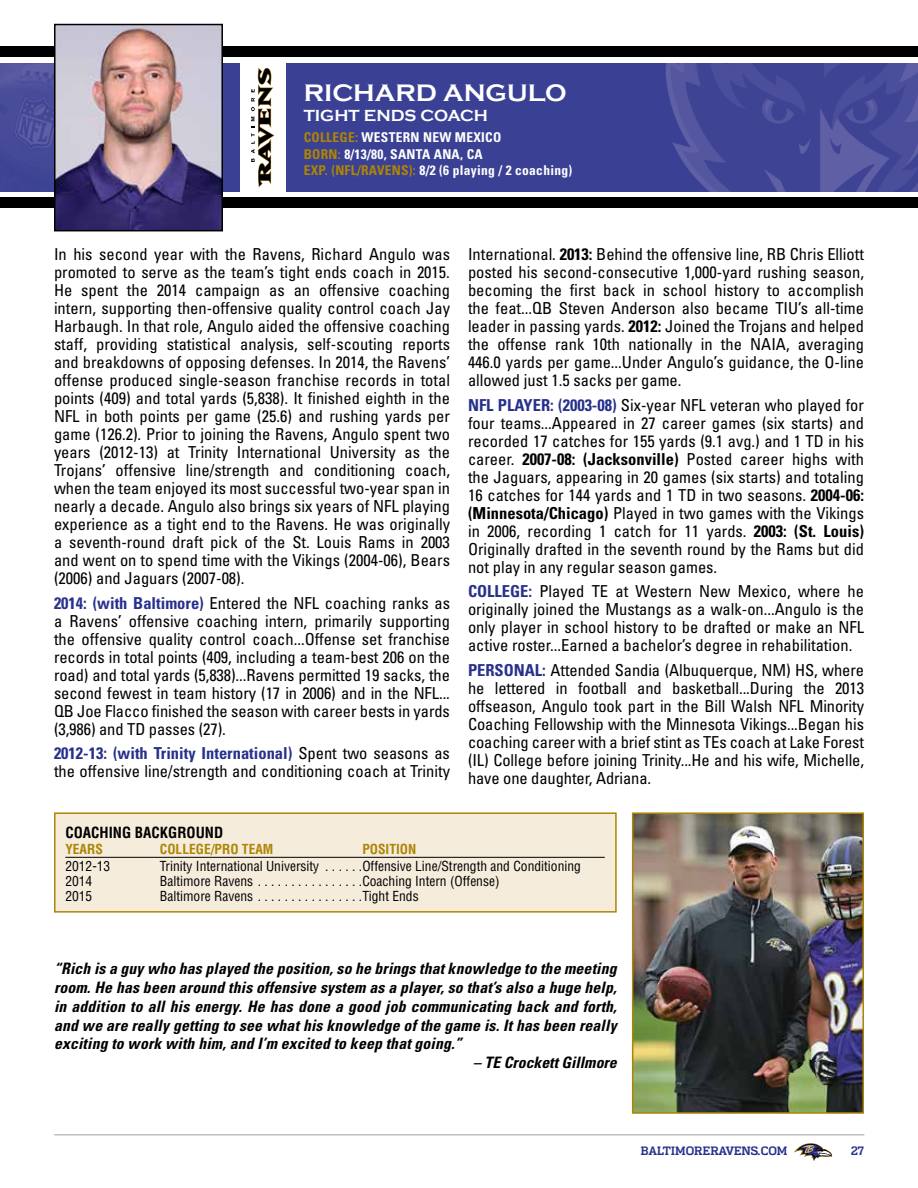
<style>
.page{position:relative;width:918px;height:1188px;background:#fff}
.page>*{position:absolute;margin:0;border:0;box-sizing:border-box;transform-origin:0 0}
.t1{font:700 24.6px "Copperplate Gothic";color:#fff}
.t2{font:condensed 16.5px/18px "Univers LT Std";color:#000;text-align:justify}
.t3{font:700 16.5px "Copperplate Gothic";color:#fff}
.t4{font:italic 700 condensed 15.75px/18.8px "Univers LT Std";letter-spacing:.01em;color:#000;text-align:justify}
.t5{font:700 condensed 15px "Helvetica LT Std";color:#000}
.t6{font:condensed 13.5px "Helvetica LT Std";color:#000}
.t7{font:700 condensed 13.5px/16.5px "Univers LT Std";letter-spacing:.02em;color:#fff}
.t8{font:700 condensed 13.5px "Helvetica LT Std";color:#ad8505}
.t9{font:12px "Endzone";color:#27318b}
.s1{color:#ad8505}
.s2{font-weight:700;color:#27318b}
.s3{font-weight:700}
</style>
<div class="page">
<hr style="left:54px;top:1134px;width:810px;height:2px;background:#bcbec0">
<svg style="left:794px;top:1143px;width:39px;height:18px"></svg>
<div style="left:54px;top:812px;width:563px;height:101px;background:#f5ecdc;border:2px solid #ad8505"></div>
<div style="left:0;top:46px;width:918px;height:11px;background:#000"></div>
<div style="left:0;top:197px;width:918px;height:11px;background:#000"></div>
<img style="left:0;top:64px;width:918px;height:127px">
<div style="left:241px;top:60px;width:45px;height:135px;background:#fff"></div>
<svg style="left:251px;top:68px;width:24px;height:120px"></svg>
<img style="left:57px;top:27px;width:163px;height:201px">
<div style="left:54px;top:24px;width:169px;height:207px;border:2px solid #000"></div>
<hr style="left:65px;top:857px;width:540px;height:1px;background:#000">
<img style="left:635px;top:815px;width:226px;height:296px">
<div style="left:632px;top:812px;width:232px;height:302px;border:2px solid #ad8505"></div>
<h1 class="t1" style="left:304px;top:80px;width:265px">RICHARD ANGULO</h1>
<p class="t3" style="left:304px;top:106px;width:186px">TIGHT ENDS COACH</p>
<p class="t7" style="left:304px;top:129px;width:270px"><span class="s1">COLLEGE:</span> WESTERN NEW MEXICO<br><span class="s1">BORN:</span> 8/13/80, SANTA ANA, CA<br><span class="s1">EXP. (NFL/RAVENS):</span> 8/2 (6 playing / 2 coaching)</p>
<p class="t2" style="left:54px;top:245px;width:398px">In his second year with the Ravens, Richard Angulo was promoted to serve as the team’s tight ends coach in 2015.<br>He spent the 2014 campaign as an offensive coaching intern, supporting then-offensive quality control coach Jay Harbaugh. In that role, Angulo aided the offensive coaching staff, providing statistical analysis, self-scouting reports and breakdowns of opposing defenses. In 2014, the Ravens’ offense produced single-season franchise records in total points (409) and total yards (5,838). It finished eighth in the NFL in both points per game (25.6) and rushing yards per game (126.2). Prior to joining the Ravens, Angulo spent two years (2012-13) at Trinity International University as the Trojans’ offensive line/strength and conditioning coach, when the team enjoyed its most successful two-year span in nearly a decade. Angulo also brings six years of NFL playing experience as a tight end to the Ravens. He was originally a seventh-round draft pick of the St. Louis Rams in 2003 and went on to spend time with the Vikings (2004-06), Bears (2006) and Jaguars (2007-08).</p>
<p class="t2" style="left:54px;top:594px;width:398px"><span class="s2">2014: (with Baltimore)</span> Entered the NFL coaching ranks as a Ravens’ offensive coaching intern, primarily supporting the offensive quality control coach...Offense set franchise records in total points (409, including a team-best 206 on the road) and total yards (5,838)...Ravens permitted 19 sacks, the second fewest in team history (17 in 2006) and in the NFL...<br>QB Joe Flacco finished the season with career bests in yards (3,986) and TD passes (27).</p>
<p class="t2" style="left:54px;top:744px;width:398px"><span class="s2">2012-13: (with Trinity International)</span> Spent two seasons as the offensive line/strength and conditioning coach at Trinity</p>
<p class="t2" style="left:468px;top:245px;width:398px">International. <span class="s3">2013:</span> Behind the offensive line, RB Chris Elliott posted his second-consecutive 1,000-yard rushing season, becoming the first back in school history to accomplish the feat...QB Steven Anderson also became TIU’s all-time leader in passing yards. <span class="s3">2012:</span> Joined the Trojans and helped the offense rank 10th nationally in the NAIA, averaging 446.0 yards per game...Under Angulo’s guidance, the O-line allowed just 1.5 sacks per game.</p>
<p class="t2" style="left:468px;top:396px;width:398px"><span class="s2">NFL PLAYER: (2003-08)</span> Six-year NFL veteran who played for four teams...Appeared in 27 career games (six starts) and recorded 17 catches for 155 yards (9.1 avg.) and 1 TD in his career. <span class="s3">2007-08: (Jacksonville)</span> Posted career highs with the Jaguars, appearing in 20 games (six starts) and totaling 16 catches for 144 yards and 1 TD in two seasons. <span class="s3">2004-06: (Minnesota/Chicago)</span> Played in two games with the Vikings in 2006, recording 1 catch for 11 yards. <span class="s3">2003: (St. Louis)<br></span>Originally drafted in the seventh round by the Rams but did not play in any regular season games.</p>
<p class="t2" style="left:468px;top:582px;width:398px"><span class="s2">COLLEGE:</span> Played TE at Western New Mexico, where he originally joined the Mustangs as a walk-on...Angulo is the only player in school history to be drafted or make an NFL active roster...Earned a bachelor’s degree in rehabilitation.</p>
<p class="t2" style="left:468px;top:661px;width:398px"><span class="s2">PERSONAL:</span> Attended Sandia (Albuquerque, NM) HS, where he lettered in football and basketball...During the 2013 offseason, Angulo took part in the Bill Walsh NFL Minority Coaching Fellowship with the Minnesota Vikings...Began his coaching career with a brief stint as TEs coach at Lake Forest (IL) College before joining Trinity...He and his wife, Michelle, have one daughter, Adriana.</p>
<p class="t5" style="left:65px;top:823px;width:159px">COACHING BACKGROUND</p>
<p class="t8" style="left:65px;top:841px;width:39px">YEARS</p>
<p class="t8" style="left:160px;top:841px;width:115px">COLLEGE/PRO TEAM</p>
<p class="t8" style="left:362px;top:841px;width:56px">POSITION</p>
<p class="t6" style="left:65px;top:858px;width:46px">2012-13</p>
<p class="t6" style="left:160px;top:858px;width:423px">Trinity International University . . . . . Offensive Line/Strength and Conditioning</p>
<p class="t6" style="left:65px;top:873px;width:28px">2014</p>
<p class="t6" style="left:160px;top:873px;width:341px">Baltimore Ravens . . . . . . . . . . . . . . . Coaching Intern (Offense)</p>
<p class="t6" style="left:65px;top:888px;width:28px">2015</p>
<p class="t6" style="left:160px;top:888px;width:260px">Baltimore Ravens . . . . . . . . . . . . . . . Tight Ends</p>
<p class="t4" style="left:54px;top:959px;width:564px">“Rich is a guy who has played the position, so he brings that knowledge to the meeting room. He has been around this offensive system as a player, so that’s also a huge help, in addition to all his energy. He has done a good job communicating back and forth, and we are really getting to see what his knowledge of the game is. It has been really exciting to work with him, and I’m excited to keep that going.”</p>
<p class="t4" style="left:473px;top:1053px;width:145px">– TE Crockett Gillmore</p>
<p class="t9" style="left:641px;top:1144px;width:148px">BALTIMORERAVENS.COM</p>
<p class="t9" style="left:851px;top:1144px;width:15px">27</p>
</div>
